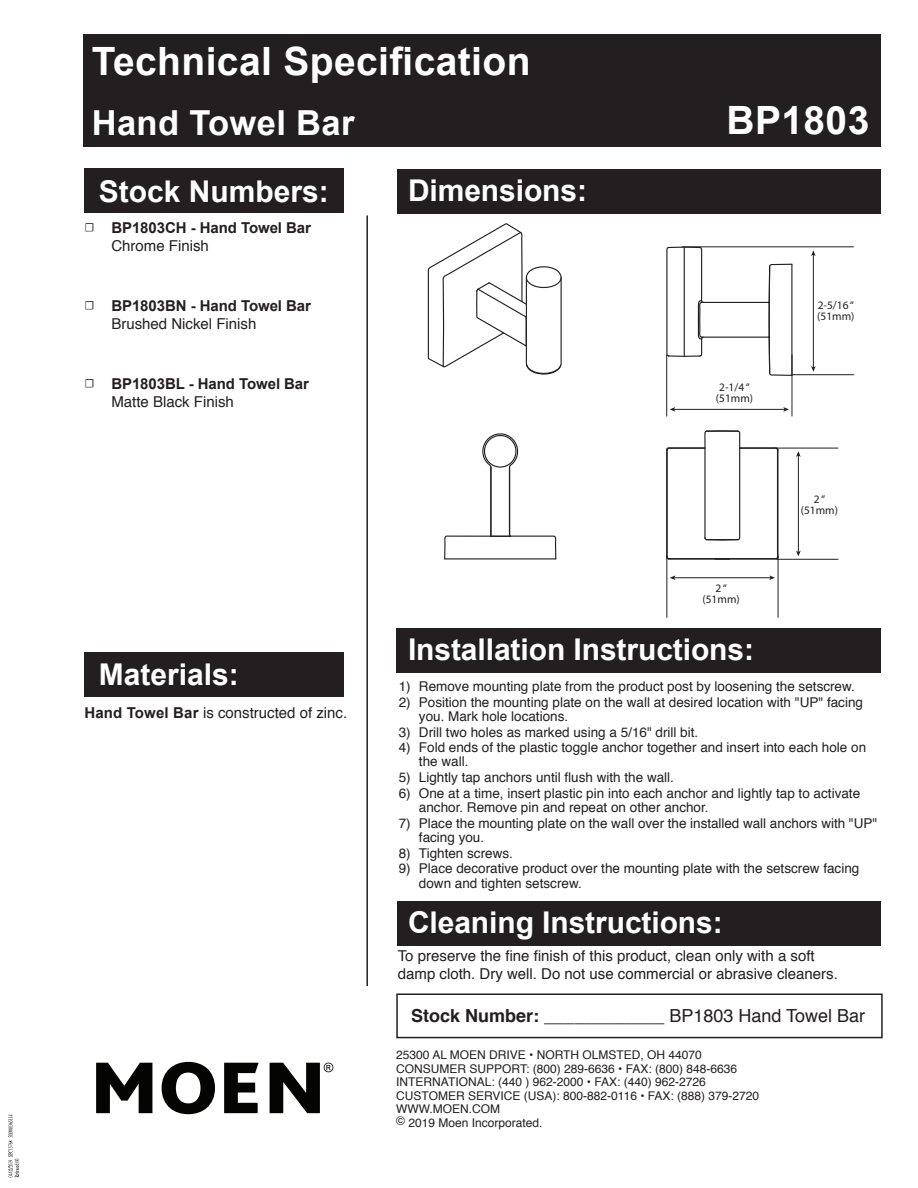
<style>
.page{position:relative;width:918px;height:1188px;background:#fff}
.page>*{position:absolute;margin:0;border:0;box-sizing:border-box;transform-origin:0 0}
.t1{font:700 39px "Arial";letter-spacing:.01em;color:#fff}
.t2{font:700 34.5px "Arial";letter-spacing:.01em;color:#fff}
.t3{font:700 30px "Arial";letter-spacing:-.005em;color:#fff}
.t4{font:18px "Helvetica";color:#231f20}
.t5{font:15px/18px "Helvetica";color:#231f20}
.t6{font:700 15px "Arial";letter-spacing:-.005em;color:#231f20}
.t7{font:13.5px/14.2px "Helvetica";color:#231f20}
.t8{font:12px/13.5px "Helvetica";color:#231f20}
.t9{font:11.4px/11.4px "Myriad Pro";color:#231f20;text-align:center}
.s1{font-family:"Minion Pro";font-size:12px}
.s2{font-family:"Arial";font-weight:700}
.s3{font-weight:700}
</style>
<div class="page">
<div style="left:84px;top:35px;width:797px;height:112px;background:#231f20"></div>
<div style="left:84px;top:168px;width:259px;height:45px;background:#231f20"></div>
<div style="left:84px;top:653px;width:259px;height:44px;background:#231f20"></div>
<hr style="left:366px;top:215px;width:2px;height:771px;background:#231f20">
<svg style="left:96px;top:1063px;width:56px;height:50px"></svg>
<svg style="left:162px;top:1062px;width:53px;height:52px"></svg>
<svg style="left:224px;top:1063px;width:35px;height:50px"></svg>
<svg style="left:270px;top:1063px;width:63px;height:50px"></svg>
<div style="left:397px;top:169px;width:483px;height:45px;background:#231f20"></div>
<div style="left:397px;top:628px;width:484px;height:45px;background:#231f20"></div>
<div style="left:397px;top:901px;width:483px;height:45px;background:#231f20"></div>
<div style="left:396px;top:994px;width:487px;height:44px;border:1px solid #231f20"></div>
<svg style="left:427px;top:223px;width:135px;height:152px"></svg>
<svg style="left:444px;top:433px;width:113px;height:127px"></svg>
<hr style="left:777px;top:448px;width:61px;height:1px;background:#231f20">
<hr style="left:777px;top:559px;width:61px;height:1px;background:#231f20">
<svg style="left:666px;top:246px;width:135px;height:372px"></svg>
<hr style="left:682px;top:247px;width:172px;height:1px;background:#231f20">
<hr style="left:792px;top:374px;width:62px;height:1px;background:#231f20">
<hr style="left:813px;top:254px;width:1px;height:114px;background:#231f20">
<svg style="left:811px;top:366px;width:5px;height:6px"></svg>
<svg style="left:811px;top:250px;width:5px;height:6px"></svg>
<svg style="left:8px;top:1115px;width:11px;height:62px"></svg>
<h1 class="t1" style="left:92px;top:35px;width:440px">Technical Specification</h1>
<h2 class="t2" style="left:92px;top:100px;width:264px">Hand Towel Bar</h2>
<h1 class="t1" style="left:727px;top:95px;width:144px">BP1803</h1>
<h3 class="t3" style="left:99px;top:171px;width:232px">Stock Numbers:</h3>
<p class="t6" style="left:84px;top:218px;width:228px"><span class="s1">☐</span> BP1803CH - Hand Towel Bar</p>
<p class="t5" style="left:111px;top:237px;width:99px">Chrome Finish</p>
<p class="t6" style="left:84px;top:296px;width:228px"><span class="s1">☐</span> BP1803BN - Hand Towel Bar</p>
<p class="t5" style="left:111px;top:315px;width:147px">Brushed Nickel Finish</p>
<p class="t6" style="left:84px;top:374px;width:226px"><span class="s1">☐</span> BP1803BL - Hand Towel Bar</p>
<p class="t5" style="left:111px;top:393px;width:124px">Matte Black Finish</p>
<h3 class="t3" style="left:99px;top:654px;width:142px">Materials:</h3>
<p class="t5" style="left:84px;top:704px;width:264px"><span class="s2">Hand Towel Bar</span> is constructed of zinc.</p>
<h3 class="t3" style="left:408px;top:171px;width:181px">Dimensions:</h3>
<p class="t9" style="left:716px;top:381px;width:39px;text-align:left">2-1/4 “ (51mm)</p>
<p class="t9" style="left:703px;top:582px;width:39px">2 “ (51mm)</p>
<h3 class="t3" style="left:408px;top:630px;width:348px">Installation Instructions:</h3>
<p class="t9" style="left:817px;top:299px;width:39px;text-align:left">2-5/16 “ (51mm)</p>
<p class="t9" style="left:801px;top:493px;width:39px">2 “ (51mm)</p>
<p class="t7" style="left:399px;top:679px;width:458px">1) Remove mounting plate from the product post by loosening the setscrew.</p>
<p class="t7" style="left:419px;top:695px;width:446px;text-indent:-20px">2) Position the mounting plate on the wall at desired location with "UP" facing you. Mark hole locations.</p>
<p class="t7" style="left:399px;top:725px;width:301px">3) Drill two holes as marked using a 5/16" drill bit.</p>
<p class="t7" style="left:419px;top:741px;width:449px;text-indent:-20px">4) Fold ends of the plastic toggle anchor together and insert into each hole on the wall.</p>
<p class="t7" style="left:399px;top:771px;width:277px">5) Lightly tap anchors until flush with the wall.</p>
<p class="t7" style="left:419px;top:786px;width:443px;text-indent:-20px">6) One at a time, insert plastic pin into each anchor and lightly tap to activate anchor. Remove pin and repeat on other anchor.</p>
<p class="t7" style="left:419px;top:816px;width:460px;text-indent:-20px">7) Place the mounting plate on the wall over the installed wall anchors with "UP" facing you.</p>
<p class="t7" style="left:399px;top:846px;width:116px">8) Tighten screws.</p>
<p class="t7" style="left:419px;top:862px;width:442px;text-indent:-20px">9) Place decorative product over the mounting plate with the setscrew facing down and tighten setscrew.</p>
<h3 class="t3" style="left:408px;top:903px;width:316px">Cleaning Instructions:</h3>
<p class="t5" style="left:398px;top:947px;width:442px">To preserve the fine finish of this product, clean only with a soft damp cloth. Dry well. Do not use commercial or abrasive cleaners.</p>
<h3 class="t4" style="left:411px;top:1002px;width:455px"><span class="s3">Stock Number:</span> ____________ BP1803 Hand Towel Bar</h3>
<p class="t8" style="left:396px;top:1049px;width:365px">25300 AL MOEN DRIVE • NORTH OLMSTED, OH 44070<br>CONSUMER SUPPORT: (800) 289-6636 • FAX: (800) 848-6636<br>INTERNATIONAL: (440 ) 962-2000 • FAX: (440) 962-2726<br>CUSTOMER SERVICE (USA): 800-882-0116 • FAX: (888) 379-2720<br>WWW.MOEN.COM<br>© 2019 Moen Incorporated.</p>
</div>
